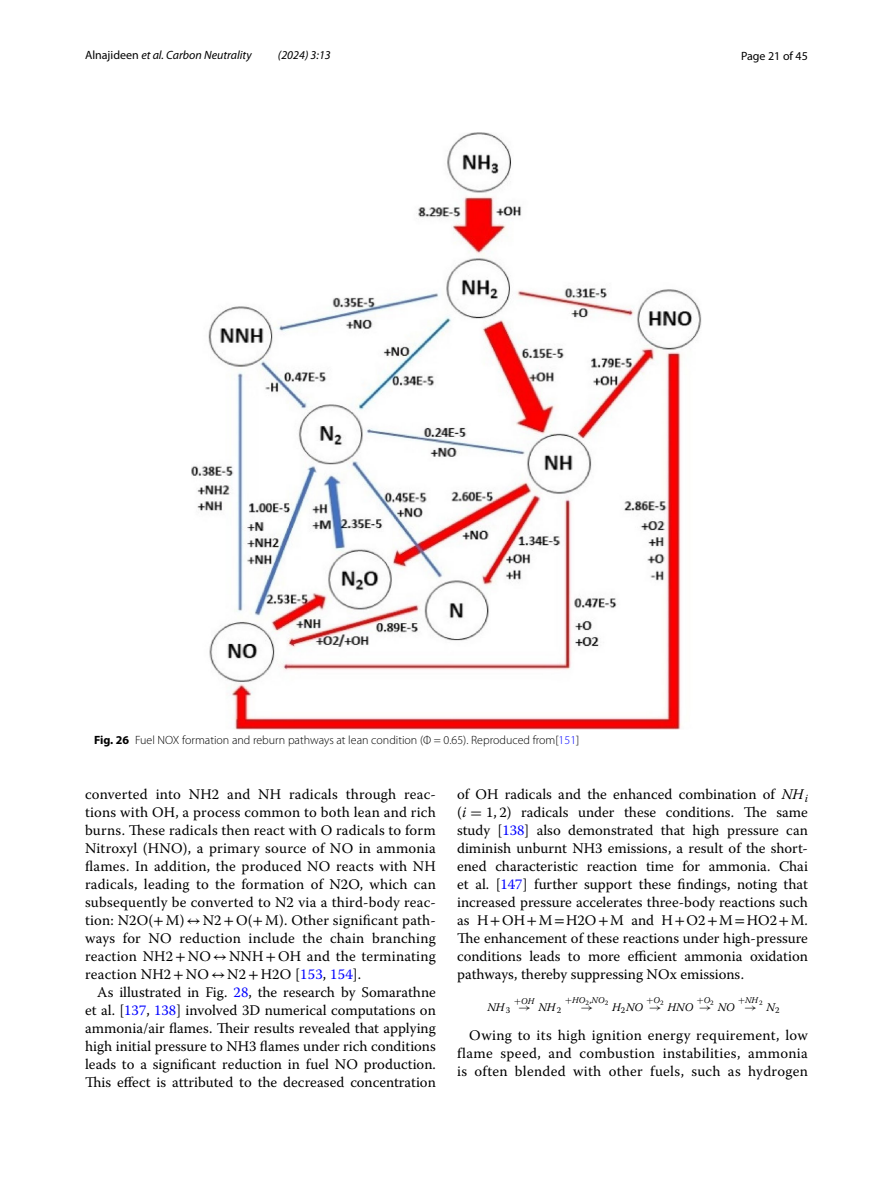
<style>
.page{position:relative;width:893px;height:1187px;background:#fff}
.page>*{position:absolute;margin:0;border:0;box-sizing:border-box;transform-origin:0 0}
.t1{font:14.7px/18px "Warnock Pro";letter-spacing:.01em;color:#000;text-align:justify}
.t2{font:300 12px "Myriad Pro";color:#000}
.t3{font:italic 12px "Myriad Pro";color:#000}
.t4{font:12px "Myriad Pro";color:#000}
.t5{font:11.7px "Warnock Pro It 15";color:#000}
.t6{font:11.7px "MTSYN12";color:#000}
.t7{font:8.85px "Warnock Pro It 15";color:#000}
.t8{font:8.85px "MTSYN12";color:#000}
.t9{font:7.05px "Warnock Pro Regular 12";color:#000}
.s1{font-style:normal}
.s2{font-weight:700}
.s3{color:#00f}
.s4{font-family:"STIX"}
.s5{font-family:"Warnock Pro It 13"}
.s6{font-family:"Warnock Pro It 14"}
.s7{font-family:"MTSYN13"}
.s8{font-family:"Warnock Pro Regular 11"}
.s9{font-family:"MTSYN12"}
.s10{font-family:"Warnock Pro It 15"}
</style>
<div class="page">
<img style="left:191px;top:133px;width:511px;height:596px">
<p class="t3" style="left:85px;top:48px;width:168px"><span class="s1">Alnajideen</span> et al. Carbon Neutrality</p>
<p class="t3" style="left:278px;top:48px;width:54px">(2024) 3:13</p>
<p class="t4" style="left:741px;top:48px;width:68px">Page 21 of 45</p>
<p class="t2" style="left:94px;top:733px;width:487px"><span class="s2">Fig. 26</span> Fuel NOX formation and reburn pathways at lean condition (Φ = 0.65). Reproduced from[<span class="s3">151</span>]</p>
<p class="t1" style="left:85px;top:785px;width:352px">converted into NH2 and NH radicals through reac&shy;tions with OH, a process common to both lean and rich burns. These radicals then react with O radicals to form Nitroxyl (HNO), a primary source of NO in ammonia flames. In addition, the produced NO reacts with NH radicals, leading to the formation of N2O, which can subsequently be converted to N2 via a third-body reac&shy;tion: N2O(<span class="s4">+</span>M)<span class="s4">↔</span>N2<span class="s4">+</span>O(<span class="s4">+</span>M). Other significant path&shy;ways for NO reduction include the chain branching reaction NH2<span class="s4">+</span>NO<span class="s4">↔</span>NNH<span class="s4">+</span>OH and the terminating reaction NH2<span class="s4">+</span>NO<span class="s4">↔</span>N2<span class="s4">+</span>H2O [<span class="s3">153</span>, <span class="s3">154</span>].</p>
<p class="t1" style="left:85px;top:983px;width:352px;text-indent:12px">As illustrated in Fig. <span class="s3">28</span>, the research by Somarathne et al. [<span class="s3">137</span>, <span class="s3">138</span>] involved 3D numerical computations on ammonia/air flames. Their results revealed that applying high initial pressure to NH3 flames under rich conditions leads to a significant reduction in fuel NO production.<br>This effect is attributed to the decreased concentration</p>
<p class="t1" style="left:457px;top:785px;width:352px">of OH radicals and the enhanced combination of <span class="s5">NH</span><sub>i </sub>(<span class="s6">i</span> <span class="s7">=</span> <span class="s8">1, 2</span>) radicals under these conditions. The same study [<span class="s3">138</span>] also demonstrated that high pressure can diminish unburnt NH3 emissions, a result of the short&shy;ened characteristic reaction time for ammonia. Chai et al. [<span class="s3">147</span>] further support these findings, noting that increased pressure accelerates three-body reactions such as H<span class="s4">+</span>OH<span class="s4">+</span>M<span class="s4">=</span>H2O<span class="s4">+</span>M and H<span class="s4">+</span>O2<span class="s4">+</span>M<span class="s4">=</span>HO2<span class="s4">+</span>M.<br>The enhancement of these reactions under high-pressure conditions leads to more efficient ammonia oxidation pathways, thereby suppressing NOx emissions.</p>
<p class="t7" style="left:565px;top:995px;width:22px"><span class="s9">+</span>HO</p>
<p class="t6" style="left:581px;top:1000px;width:14px">→</p>
<p class="t9" style="left:585px;top:999px;width:24px">2<sup>,</sup><sup>NO</sup>2</p>
<p class="t8" style="left:647px;top:995px;width:18px">+<span class="s10">O</span><sub>2</sub></p>
<p class="t6" style="left:649px;top:1000px;width:14px">→</p>
<p class="t5" style="left:667px;top:1000px;width:27px">HNO</p>
<p class="t8" style="left:697px;top:995px;width:18px">+<span class="s10">O</span><sub>2</sub></p>
<p class="t6" style="left:699px;top:1000px;width:14px">→</p>
<p class="t5" style="left:718px;top:1000px;width:19px">NO</p>
<p class="t7" style="left:738px;top:995px;width:26px"><span class="s9">+</span>NH<sub>2</sub></p>
<p class="t6" style="left:744px;top:1000px;width:14px">→</p>
<p class="t5" style="left:767px;top:1000px;width:14px">N<sub>2</sub></p>
<p class="t7" style="left:514px;top:995px;width:22px"><span class="s9">+</span>OH</p>
<p class="t5" style="left:518px;top:1000px;width:44px"><span class="s9">→</span> NH<sub>2</sub></p>
<p class="t5" style="left:612px;top:1000px;width:33px">H<sub>2</sub>NO</p>
<p class="t5" style="left:487px;top:1000px;width:24px">NH<sub>3</sub></p>
<p class="t1" style="left:457px;top:1025px;width:352px;text-indent:12px">Owing to its high ignition energy requirement, low flame speed, and combustion instabilities, ammonia is often blended with other fuels, such as hydrogen</p>
</div>
